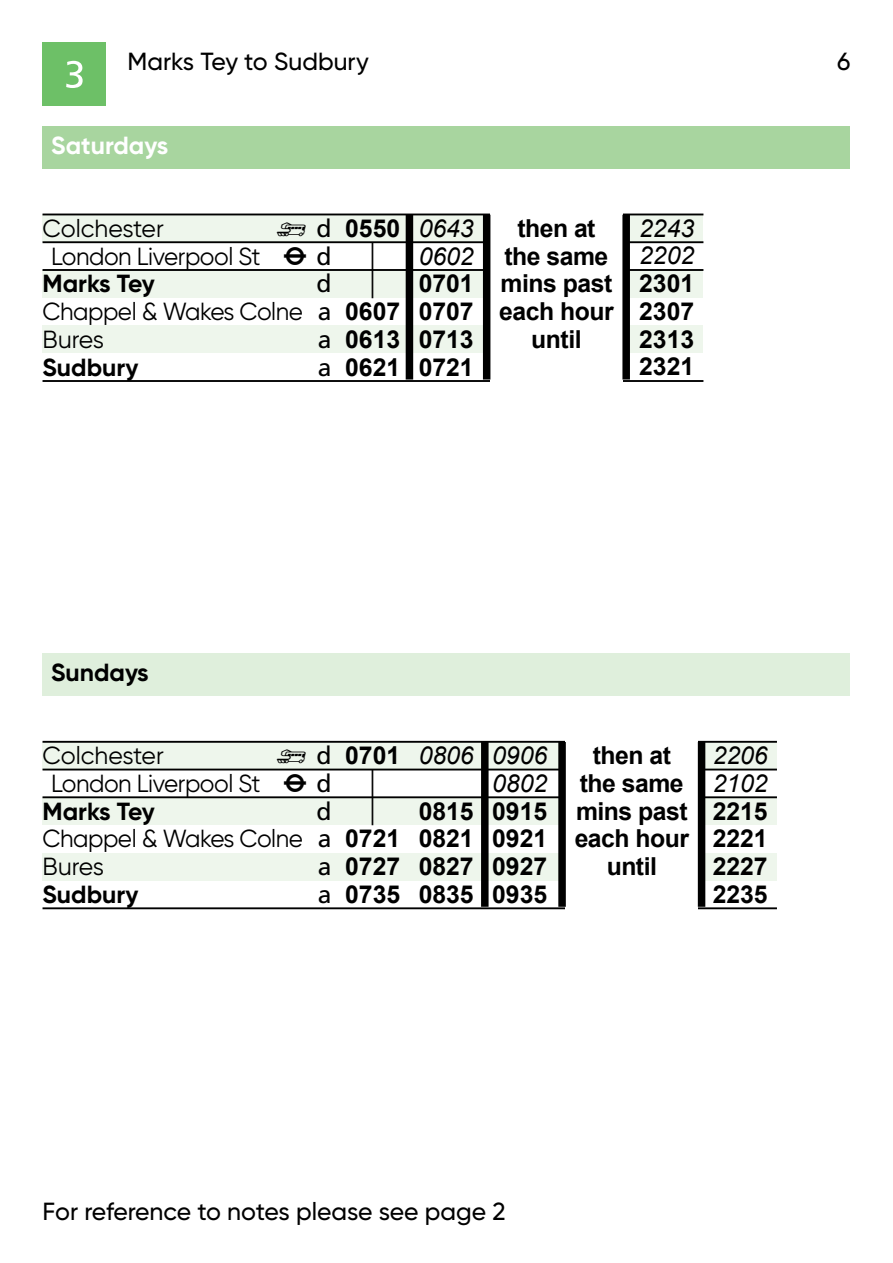
<style>
.page{position:relative;width:893px;height:1263px;background:#fff}
.page>*{position:absolute;margin:0;border:0;box-sizing:border-box;transform-origin:0 0}
.t1{font:34.5px/27.8px "TIME Sfont";color:#000}
.t2{font:700 24.75px/27.8px "Arial";color:#000;text-align:justify}
.t3{font:24.75px/27.8px "Gilroy";letter-spacing:-.02em;color:#000}
.t4{font:700 24.75px/27.8px "Arial";letter-spacing:-.02em;color:#000;text-align:center}
.t5{font:500 24.75px "Gilroy";color:#000}
.t6{font:italic 24.75px/27.8px "Arial";color:#000}
.t7{font:700 24.75px "Gilroy";color:#000}
.t8{font:24.75px "Gilroy";color:#000}
.t9{font:700 24.75px "Gilroy";color:#fff}
.t10{font:24.75px "Frutiger LT Std";color:#000}
.t11{font:24px "TIME Sfont";color:#000}
.s1{font-family:"Frutiger LT Std";font-size:24.75px}
.s2{font-family:"TIME Sfont";font-size:24px}
.s3{font-family:"Frutiger LT Std"}
.s4{font-weight:700}
</style>
<div class="page">
<div style="left:43px;top:126px;width:807px;height:42px;background:#a8d59f"></div>
<div style="left:43px;top:653px;width:807px;height:43px;background:#dfefdc"></div>
<div style="left:43px;top:43px;width:63px;height:63px;background:#6dc067"></div>
<svg style="left:66px;top:61px;width:17px;height:27px"></svg>
<div style="left:43px;top:214px;width:660px;height:28px;background:#eef6ec"></div>
<div style="left:43px;top:270px;width:660px;height:28px;background:#eef6ec"></div>
<div style="left:43px;top:325px;width:660px;height:28px;background:#eef6ec"></div>
<hr style="left:43px;top:214px;width:660px;height:1px;background:#000">
<hr style="left:43px;top:241px;width:660px;height:2px;background:#000">
<hr style="left:43px;top:269px;width:660px;height:2px;background:#000">
<hr style="left:43px;top:380px;width:660px;height:2px;background:#000">
<div style="left:43px;top:742px;width:734px;height:27px;background:#eef6ec"></div>
<div style="left:43px;top:797px;width:734px;height:28px;background:#eef6ec"></div>
<div style="left:43px;top:853px;width:734px;height:27px;background:#eef6ec"></div>
<hr style="left:43px;top:741px;width:734px;height:2px;background:#000">
<hr style="left:43px;top:769px;width:734px;height:1px;background:#000">
<hr style="left:43px;top:796px;width:734px;height:2px;background:#000">
<hr style="left:43px;top:907px;width:734px;height:2px;background:#000">
<div style="left:406px;top:215px;width:7px;height:164px;background:#000"></div>
<div style="left:490px;top:208px;width:132px;height:194px;background:#fff"></div>
<div style="left:483px;top:215px;width:7px;height:164px;background:#000"></div>
<div style="left:622px;top:215px;width:8px;height:164px;background:#000"></div>
<div style="left:481px;top:742px;width:8px;height:165px;background:#000"></div>
<div style="left:566px;top:735px;width:132px;height:194px;background:#fff"></div>
<div style="left:558px;top:742px;width:8px;height:165px;background:#000"></div>
<div style="left:698px;top:742px;width:7px;height:165px;background:#000"></div>
<p class="t5" style="left:128px;top:46px;width:243px">Marks Tey to Sudbury</p>
<p class="t5" style="left:837px;top:46px;width:15px">6</p>
<p class="t9" style="left:51px;top:129px;width:119px">Saturdays</p>
<p class="t8" style="left:43px;top:213px;width:123px">Colchester</p>
<p class="t11" style="left:277px;top:210px;width:56px">) <span class="s1">d</span></p>
<p class="t3" style="left:43px;top:242px;width:291px;text-indent:8px">London Liverpool St <span class="s2">T</span> <span class="s3">d<br></span><span class="s4">Marks Tey</span></p>
<p class="t10" style="left:317px;top:269px;width:17px">d</p>
<p class="t3" style="left:43px;top:297px;width:291px">Chappel &amp; Wakes Colne <span class="s3">a<br></span>Bures</p>
<p class="t10" style="left:318px;top:325px;width:15px">a</p>
<p class="t7" style="left:43px;top:351px;width:98px">Sudbury</p>
<p class="t10" style="left:318px;top:352px;width:15px">a</p>
<p class="t2" style="left:345px;top:215px;width:57px">0550</p>
<h1 class="t1" style="left:372px;top:238px;width:4px">C<br>C</h1>
<p class="t2" style="left:345px;top:298px;width:57px">0607<br>0613<br>0621</p>
<p class="t6" style="left:419px;top:215px;width:57px">0643<br>0602</p>
<p class="t2" style="left:419px;top:270px;width:57px">0701<br>0707<br>0713<br>0721</p>
<p class="t4" style="left:499px;top:215px;width:116px">then at the same mins past each hour until</p>
<p class="t6" style="left:639px;top:214px;width:57px">2243<br>2202</p>
<p class="t2" style="left:639px;top:270px;width:57px">2301<br>2307<br>2313<br>2321</p>
<p class="t7" style="left:51px;top:657px;width:99px">Sundays</p>
<p class="t8" style="left:43px;top:740px;width:123px">Colchester</p>
<p class="t11" style="left:277px;top:737px;width:56px">) <span class="s1">d</span></p>
<p class="t3" style="left:43px;top:769px;width:291px;text-indent:8px">London Liverpool St <span class="s2">T</span> <span class="s3">d<br></span><span class="s4">Marks Tey</span></p>
<p class="t10" style="left:317px;top:796px;width:17px">d</p>
<p class="t3" style="left:43px;top:824px;width:291px">Chappel &amp; Wakes Colne <span class="s3">a<br></span>Bures</p>
<p class="t10" style="left:318px;top:852px;width:15px">a</p>
<p class="t7" style="left:43px;top:879px;width:98px">Sudbury</p>
<p class="t10" style="left:318px;top:880px;width:15px">a</p>
<p class="t2" style="left:345px;top:742px;width:57px">0701</p>
<h1 class="t1" style="left:372px;top:765px;width:4px">C<br>C</h1>
<p class="t2" style="left:345px;top:825px;width:57px">0721<br>0727<br>0735</p>
<p class="t6" style="left:419px;top:742px;width:57px">0806</p>
<p class="t2" style="left:419px;top:798px;width:57px">0815<br>0821<br>0827<br>0835</p>
<p class="t6" style="left:492px;top:742px;width:57px">0906<br>0802</p>
<p class="t2" style="left:492px;top:798px;width:57px">0915<br>0921<br>0927<br>0935</p>
<p class="t4" style="left:575px;top:742px;width:116px">then at the same mins past each hour until</p>
<p class="t6" style="left:713px;top:742px;width:57px">2206<br>2102</p>
<p class="t2" style="left:713px;top:798px;width:57px">2215<br>2221<br>2227<br>2235</p>
<p class="t5" style="left:43px;top:1196px;width:464px">For reference to notes please see page 2</p>
</div>
